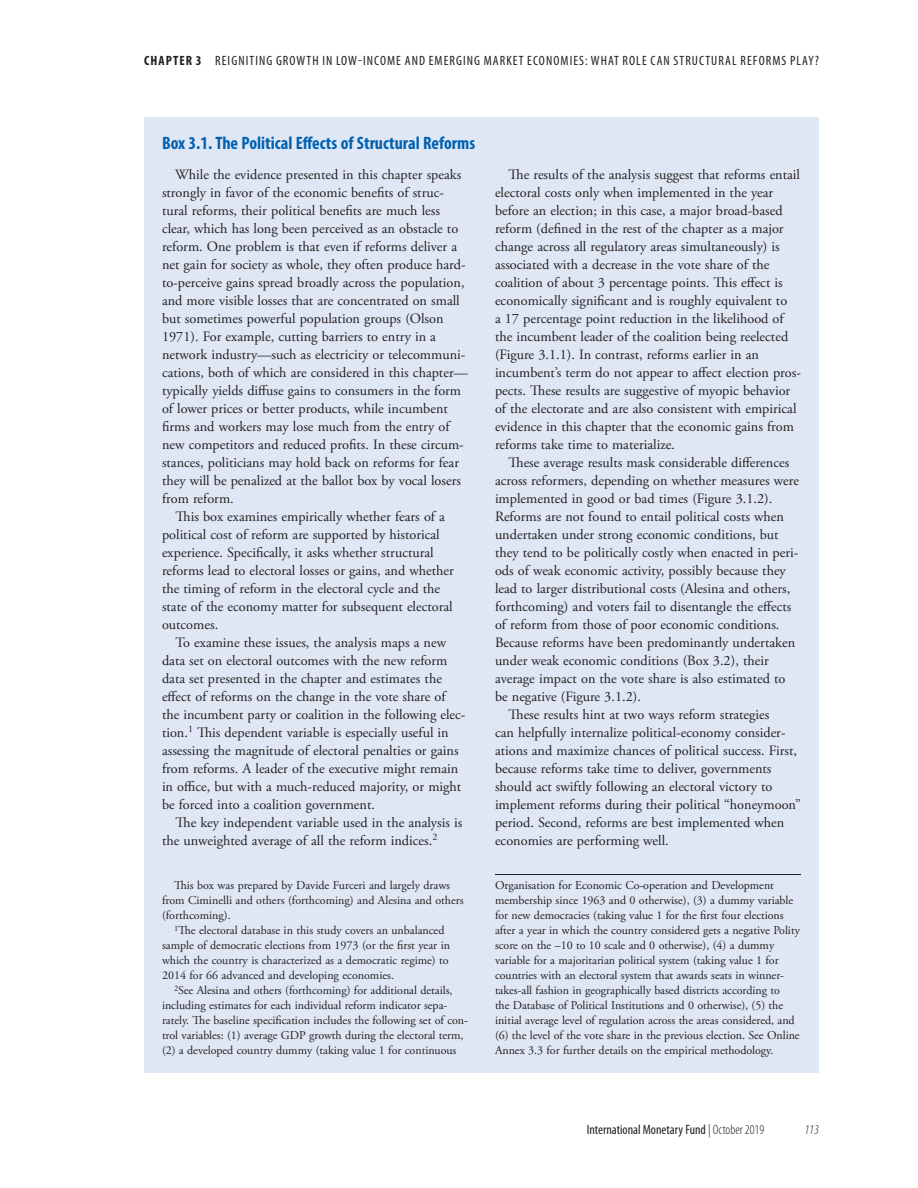
<style>
.page{position:relative;width:918px;height:1188px;background:#fff}
.page>*{position:absolute;margin:0;border:0;box-sizing:border-box;transform-origin:0 0}
.Box_Title{font:700 condensed 18px "Myriad Pro";color:#0161b0}
.Box_Normal{font:14.25px/18px "Adobe Garamond Pro";color:#231f20}
.t1{font:condensed 13.5px "Myriad Pro";letter-spacing:.08em;color:#231f20}
.t2{font:condensed 13.5px "Myriad Pro";color:#231f20}
.t3{font:italic 300 condensed 13.5px "Myriad Pro";color:#231f20}
.Box_Footnote{font:12px/15px "Adobe Garamond Pro";letter-spacing:-.005em;color:#231f20}
.s1{font-weight:700}
.s2{font-weight:300}
</style>
<div class="page">
<div style="left:144px;top:117px;width:675px;height:955px;background:#e0e7f4"></div>
<hr style="left:495px;top:874px;width:306px;height:1px;background:#231f20">
<p class="t1" style="left:144px;top:52px;width:676px"><span class="s1">CHAPTER 3</span> REIGNITING GROWTH IN LOW-INCOME AND EMERGING MARKET ECONOMIES: WHAT ROLE can STRUCTURAL REFORMS Play?</p>
<p class="Box_Title" style="left:162px;top:131px;width:315px">Box 3.1. The Political Effects of Structural Reforms</p>
<p class="Box_Normal" style="left:162px;top:165px;width:307px;text-indent:13px">While the evidence presented in this chapter speaks strongly in favor of the economic benefits of struc&shy;tural reforms, their political benefits are much less clear, which has long been perceived as an obstacle to reform. One problem is that even if reforms deliver a net gain for society as whole, they often produce hard&shy;to-perceive gains spread broadly across the population, and more visible losses that are concentrated on small but sometimes powerful population groups (Olson 1971). For example, cutting barriers to entry in a network industry—such as electricity or telecommuni&shy;cations, both of which are considered in this chapter— typically yields diffuse gains to consumers in the form of lower prices or better products, while incumbent firms and workers may lose much from the entry of new competitors and reduced profits. In these circum&shy;stances, politicians may hold back on reforms for fear they will be penalized at the ballot box by vocal losers from reform.</p>
<p class="Box_Normal" style="left:162px;top:507px;width:293px;text-indent:14px">This box examines empirically whether fears of a political cost of reform are supported by historical experience. Specifically, it asks whether structural reforms lead to electoral losses or gains, and whether the timing of reform in the electoral cycle and the state of the economy matter for subsequent electoral outcomes.</p>
<p class="Box_Normal" style="left:162px;top:633px;width:305px;text-indent:14px">To examine these issues, the analysis maps a new data set on electoral outcomes with the new reform data set presented in the chapter and estimates the effect of reforms on the change in the vote share of the incumbent party or coalition in the following elec&shy;tion.<sup>1</sup> This dependent variable is especially useful in assessing the magnitude of electoral penalties or gains from reforms. A leader of the executive might remain in office, but with a much-reduced majority, or might be forced into a coalition government.</p>
<p class="Box_Normal" style="left:162px;top:813px;width:302px;text-indent:14px">The key independent variable used in the analysis is the unweighted average of all the reform indices.<sup>2</sup></p>
<p class="Box_Footnote" style="left:162px;top:879px;width:303px;text-indent:12px">This box was prepared by Davide Furceri and largely draws from Ciminelli and others (forthcoming) and Alesina and others (forthcoming).</p>
<p class="Box_Footnote" style="left:162px;top:924px;width:290px;text-indent:12px"><sup>1</sup>The electoral database in this study covers an unbalanced sample of democratic elections from 1973 (or the first year in which the country is characterized as a democratic regime) to 2014 for 66 advanced and developing economies.</p>
<p class="Box_Footnote" style="left:162px;top:984px;width:308px;text-indent:12px"><sup>2</sup>See Alesina and others (forthcoming) for additional details, including estimates for each individual reform indicator sepa&shy;rately. The baseline specification includes the following set of con&shy;trol variables: (1) average GDP growth during the electoral term, (2) a developed country dummy (taking value 1 for continuous</p>
<p class="Box_Normal" style="left:495px;top:165px;width:308px;text-indent:14px">The results of the analysis suggest that reforms entail electoral costs only when implemented in the year before an election; in this case, a major broad-based reform (defined in the rest of the chapter as a major change across all regulatory areas simultaneously) is associated with a decrease in the vote share of the coalition of about 3 percentage points. This effect is economically significant and is roughly equivalent to<br>a 17 percentage point reduction in the likelihood of the incumbent leader of the coalition being reelected (Figure 3.1.1). In contrast, reforms earlier in an incumbent’s term do not appear to affect election pros&shy;pects. These results are suggestive of myopic behavior of the electorate and are also consistent with empirical evidence in this chapter that the economic gains from reforms take time to materialize.</p>
<p class="Box_Normal" style="left:495px;top:453px;width:306px;text-indent:14px">These average results mask considerable differences across reformers, depending on whether measures were implemented in good or bad times (Figure 3.1.2).<br>Reforms are not found to entail political costs when undertaken under strong economic conditions, but they tend to be politically costly when enacted in peri&shy;ods of weak economic activity, possibly because they lead to larger distributional costs (Alesina and others, forthcoming) and voters fail to disentangle the effects of reform from those of poor economic conditions.<br>Because reforms have been predominantly undertaken under weak economic conditions (Box 3.2), their average impact on the vote share is also estimated to be negative (Figure 3.1.2).</p>
<p class="Box_Normal" style="left:495px;top:705px;width:307px;text-indent:14px">These results hint at two ways reform strategies<br>can helpfully internalize political-economy consider&shy;ations and maximize chances of political success. First, because reforms take time to deliver, governments should act swiftly following an electoral victory to implement reforms during their political “honeymoon” period. Second, reforms are best implemented when economies are performing well.</p>
<p class="Box_Footnote" style="left:495px;top:879px;width:306px">Organisation for Economic Co-operation and Development membership since 1963 and 0 otherwise), (3) a dummy variable for new democracies (taking value 1 for the first four elections after a year in which the country considered gets a negative Polity score on the –10 to 10 scale and 0 otherwise), (4) a dummy variable for a majoritarian political system (taking value 1 for countries with an electoral system that awards seats in winner&shy;takes-all fashion in geographically based districts according to<br>the Database of Political Institutions and 0 otherwise), (5) the initial average level of regulation across the areas considered, and (6) the level of the vote share in the previous election. See Online Annex 3.3 for further details on the empirical methodology.</p>
<p class="t2" style="left:587px;top:1121px;width:179px">International Monetary Fund <span class="s2">| October 2019</span></p>
<p class="t3" style="left:804px;top:1122px;width:16px">113</p>
</div>
